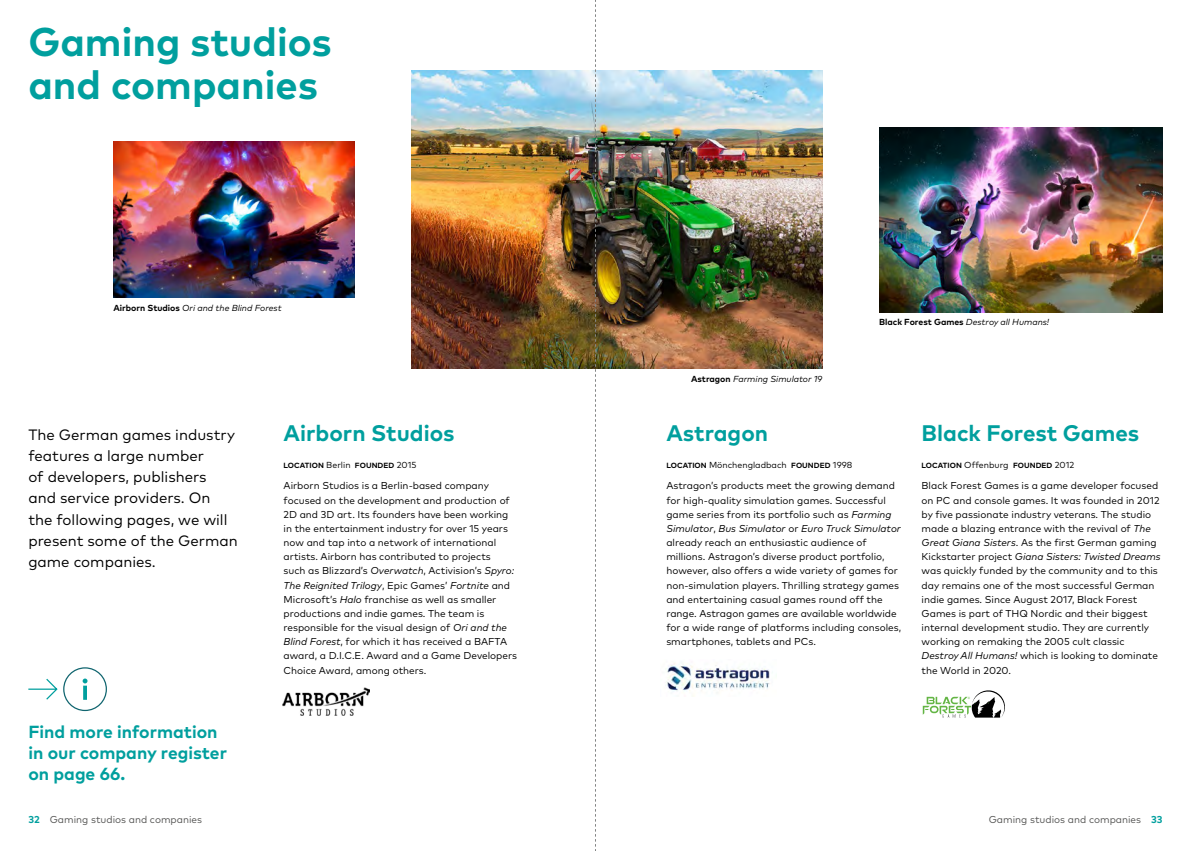
<style>
.page{position:relative;width:1191px;height:851px;background:#fff}
.page>*{position:absolute;margin:0;border:0;box-sizing:border-box;transform-origin:0 0}
.t1{font:700 40px/42.5px "Mark OT";color:#009f9e}
.t2{font:700 22.5px "Mark OT";color:#009f9e}
.t3{font:700 17.5px/21.2px "Mark OT";color:#009f9e}
.t4{font:15px/21.2px "Mark OT";color:#000}
.t5{font:10px/14.1px "Mark OT";color:#000}
.t6{font:10px "Mark OT";color:#545453}
.t7{font:italic 8.75px "Mark OT";color:#000}
.t8{font:8.75px "Mark OT";color:#000}
.t9{font:700 7.5px "Mark OT";letter-spacing:.005em;color:#000}
.s1{font-weight:700;font-style:normal}
.s2{font-weight:400;font-size:8.75px}
.s3{font-style:italic}
.s4{font-weight:700;font-size:7.5px}
.s5{font-weight:700;color:#009f9e}
</style>
<div class="page">
<img style="left:879px;top:128px;width:283px;height:184px">
<img style="left:282px;top:687px;width:88px;height:28px">
<img style="left:666px;top:663px;width:104px;height:33px">
<img style="left:411px;top:71px;width:411px;height:298px">
<svg style="left:922px;top:690px;width:83px;height:27px"></svg>
<img style="left:113px;top:142px;width:241px;height:156px">
<div style="left:63px;top:667px;width:44px;height:44px;border:1px solid #10656f;border-radius:50%"></div>
<svg style="left:83px;top:678px;width:4px;height:21px"></svg>
<svg style="left:28px;top:678px;width:30px;height:22px"></svg>
<svg style="left:595px;top:0;width:1px;height:850px"></svg>
<h1 class="t1" style="left:28px;top:20px;width:305px">Gaming studios and companies</h1>
<p class="t7" style="left:113px;top:302px;width:170px"><span class="s1">Airborn Studios</span> Ori and the Blind Forest</p>
<h3 class="t4" style="left:28px;top:423px;width:211px">The German games industry features a large number<br>of developers, publishers and service providers. On the following pages, we will present some of the German game companies.</h3>
<h2 class="t2" style="left:283px;top:418px;width:172px">Airborn Studios</h2>
<p class="t9" style="left:283px;top:460px;width:134px">LOCATION <span class="s2">Berlin</span> FOUNDED <span class="s2">2015</span></p>
<p class="t5" style="left:283px;top:478px;width:235px">Airborn Studios is a Berlin-based company focused on the development and production of 2D and 3D art. Its founders have been working in the entertainment industry for over 15 years now and tap into a network of international artists. Airborn has contributed to projects<br>such as Blizzard’s <span class="s3">Overwatch</span>, Activision’s <span class="s3">Spyro:<br>The Reignited Trilogy</span>, Epic Games’ <span class="s3">Fortnite</span> and Microsoft’s <span class="s3">Halo</span> franchise as well as smaller productions and indie games. The team is responsible for the visual design of <span class="s3">Ori and the Blind Forest</span>, for which it has received a BAFTA award, a D.I.C.E. Award and a Game Developers Choice Award, among others.</p>
<h3 class="t3" style="left:28px;top:720px;width:200px">Find more information in our company register on page 66.</h3>
<p class="t7" style="left:691px;top:373px;width:133px"><span class="s1">Astragon</span> Farming Simulator 19</p>
<p class="t7" style="left:879px;top:317px;width:172px"><span class="s1">Black Forest Games</span> Destroy all Humans!</p>
<h2 class="t2" style="left:666px;top:418px;width:103px">Astragon</h2>
<p class="t8" style="left:666px;top:459px;width:187px"><span class="s4">LOCATION</span> Mönchengladbach <span class="s4">FOUNDED</span> 1998</p>
<p class="t5" style="left:666px;top:478px;width:236px">Astragon’s products meet the growing demand for high-quality simulation games. Successful game series from its portfolio such as <span class="s3">Farming Simulator</span>, <span class="s3">Bus Simulator</span> or <span class="s3">Euro Truck Simulator </span>already reach an enthusiastic audience of millions. Astragon’s diverse product portfolio, however, also offers a wide variety of games for non-simulation players. Thrilling strategy games and entertaining casual games round off the range. Astragon games are available worldwide for a wide range of platforms including consoles, smartphones, tablets and PCs.</p>
<h2 class="t2" style="left:921px;top:418px;width:219px">Black Forest Games</h2>
<p class="t9" style="left:921px;top:460px;width:154px">LOCATION <span class="s2">Offenburg</span> FOUNDED <span class="s2">2012</span></p>
<p class="t5" style="left:921px;top:478px;width:240px">Black Forest Games is a game developer focused on PC and console games. It was founded in 2012 by five passionate industry veterans. The studio made a blazing entrance with the revival of <span class="s3">The Great Giana Sisters</span>. As the first German gaming Kickstarter project <span class="s3">Giana Sisters: Twisted Dreams </span>was quickly funded by the community and to this day remains one of the most successful German indie games. Since August 2017, Black Forest Games is part of THQ Nordic and their biggest internal development studio. They are currently working on remaking the 2005 cult classic <span class="s3">Destroy All Humans!</span> which is looking to dominate the World in 2020.</p>
<p class="t6" style="left:28px;top:812px;width:175px"><span class="s5">32</span> Gaming studios and companies</p>
<p class="t6" style="left:988px;top:812px;width:175px">Gaming studios and companies <span class="s5">33</span></p>
</div>
